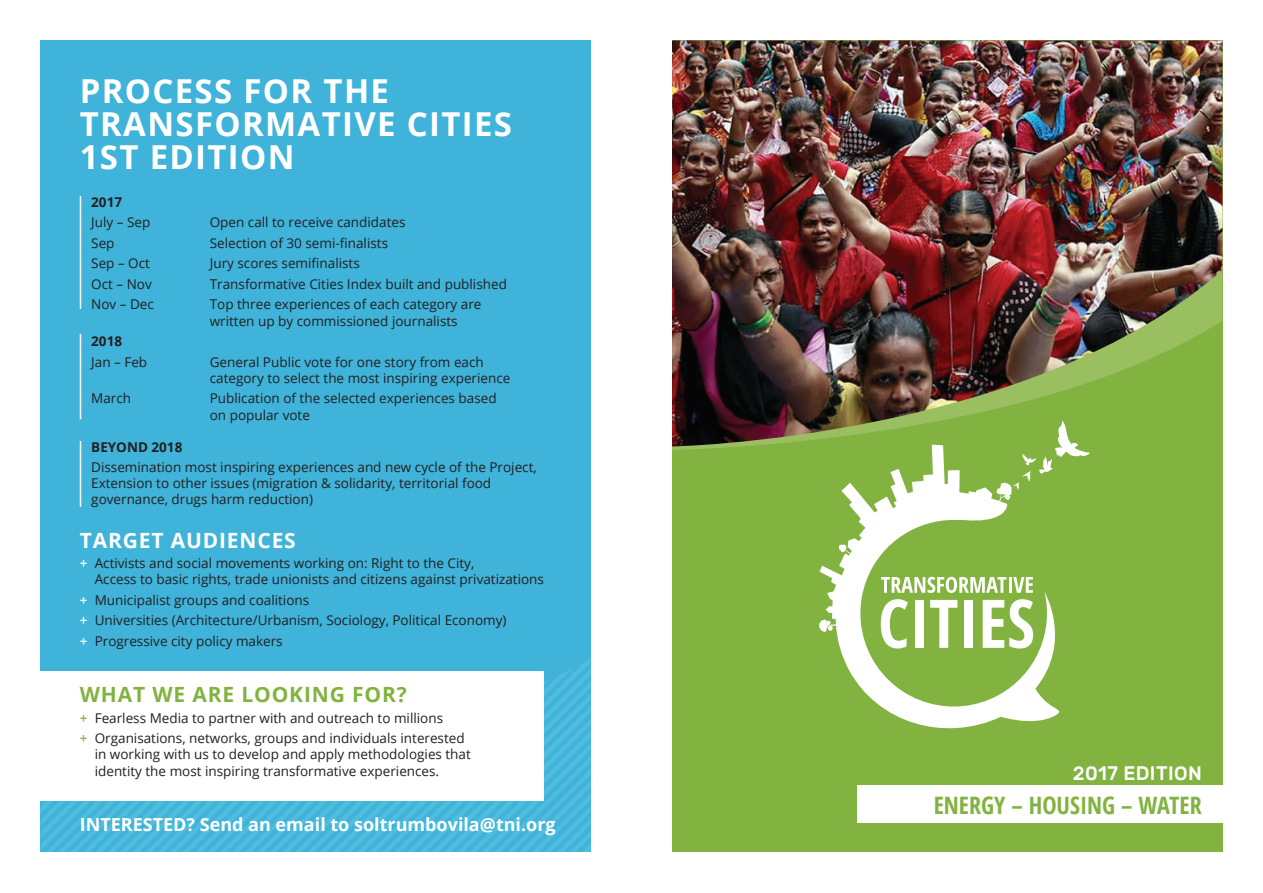
<style>
.page{position:relative;width:1263px;height:893px;background:#fff}
.page>*{position:absolute;margin:0;border:0;box-sizing:border-box;transform-origin:0 0}
.t1{font:700 33px/33px "Open Sans";letter-spacing:.04em;color:#fff}
.t2{font:700 condensed 24px "Open Sans";color:#82b340}
.t3{font:700 21px "Open Sans";letter-spacing:.04em;color:#82b340}
.t4{font:700 21px "Open Sans";letter-spacing:.04em;color:#fff}
.t5{font:500 19.5px "Rubik";letter-spacing:.02em;color:#fff}
.t6{font:700 18px "Open Sans";color:#fff}
.t7{font:13.5px/16.2px "Open Sans";color:#231f20}
.t8{font:700 13.5px "Open Sans";color:#231f20}
.s1{font-weight:600;color:#fff}
.s2{font-weight:600;color:#82b340}
</style>
<div class="page">
<div style="left:672px;top:40px;width:550px;height:812px;background:#82b340"></div>
<img style="left:672px;top:41px;width:550px;height:405px">
<svg style="left:819px;top:421px;width:271px;height:307px"></svg>
<div style="left:857px;top:786px;width:372px;height:37px;background:#fff"></div>
<div style="left:40px;top:40px;width:551px;height:812px;background:#3fb3d9"></div>
<svg style="left:41px;top:658px;width:550px;height:194px"></svg>
<div style="left:0;top:671px;width:543px;height:130px;background:#fff"></div>
<hr style="left:80px;top:196px;width:1px;height:113px;background:#fff">
<hr style="left:80px;top:334px;width:1px;height:85px;background:#fff">
<hr style="left:80px;top:441px;width:1px;height:66px;background:#fff">
<h1 class="t1" style="left:80px;top:74px;width:434px">PROCESS FOR THE<br>TRANSFORMATIVE CITIES<br>1ST EDITION</h1>
<p class="t8" style="left:91px;top:192px;width:32px">2017</p>
<p class="t7" style="left:91px;top:214px;width:61px">July – Sep</p>
<p class="t7" style="left:210px;top:214px;width:197px">Open call to receive candidates</p>
<p class="t7" style="left:91px;top:235px;width:25px">Sep</p>
<p class="t7" style="left:210px;top:235px;width:180px">Selection of 30 semi-finalists</p>
<p class="t7" style="left:91px;top:255px;width:60px">Sep – Oct</p>
<p class="t7" style="left:210px;top:255px;width:152px">Jury scores semifinalists</p>
<p class="t7" style="left:91px;top:276px;width:62px">Oct – Nov</p>
<p class="t7" style="left:210px;top:276px;width:299px">Transformative Cities Index built and published</p>
<p class="t7" style="left:91px;top:296px;width:64px">Nov – Dec</p>
<p class="t7" style="left:210px;top:296px;width:273px">Top three experiences of each category are written up by commissioned journalists</p>
<p class="t8" style="left:91px;top:332px;width:32px">2018</p>
<p class="t7" style="left:91px;top:353px;width:57px">Jan – Feb</p>
<p class="t7" style="left:210px;top:353px;width:302px">General Public vote for one story from each category to select the most inspiring experience</p>
<p class="t7" style="left:91px;top:390px;width:41px">March</p>
<p class="t7" style="left:210px;top:390px;width:288px">Publication of the selected experiences based on popular vote</p>
<p class="t8" style="left:91px;top:437px;width:93px">BEYOND 2018</p>
<p class="t7" style="left:91px;top:459px;width:447px">Dissemination most inspiring experiences and new cycle of the Project,<br>Extension to other issues (migration &amp; solidarity, territorial food governance, drugs harm reduction)</p>
<h3 class="t4" style="left:80px;top:525px;width:218px">TARGET AUDIENCES</h3>
<p class="t7" style="left:95px;top:555px;width:451px;text-indent:-15px"><span class="s1">+</span> Activists and social movements working on: Right to the City,<br>Access to basic rights, trade unionists and citizens against privatizations</p>
<p class="t7" style="left:80px;top:589px;width:428px;line-height:20.5px"><span class="s1">+</span> Municipalist groups and coalitions<br><span class="s1">+</span> Universities (Architecture/Urbanism, Sociology, Political Economy) <span class="s1">+</span> Progressive city policy makers</p>
<h3 class="t3" style="left:80px;top:680px;width:328px">WHAT WE ARE LOOKING FOR?</h3>
<p class="t7" style="left:80px;top:707px;width:386px;line-height:20.5px"><span class="s2">+</span> Fearless Media to partner with and outreach to millions<br><span class="s2">+</span> Organisations, networks, groups and individuals interested</p>
<p class="t7" style="left:95px;top:746px;width:378px">in working with us to develop and apply methodologies that identity the most inspiring transformative experiences.</p>
<h3 class="t6" style="left:80px;top:812px;width:477px">INTERESTED? Send an email to soltrumbovila@tni.org</h3>
<h3 class="t5" style="left:1073px;top:762px;width:130px">2017 EDITION</h3>
<h2 class="t2" style="left:934px;top:788px;width:270px">ENERGY – HOUSING – WATER</h2>
</div>
